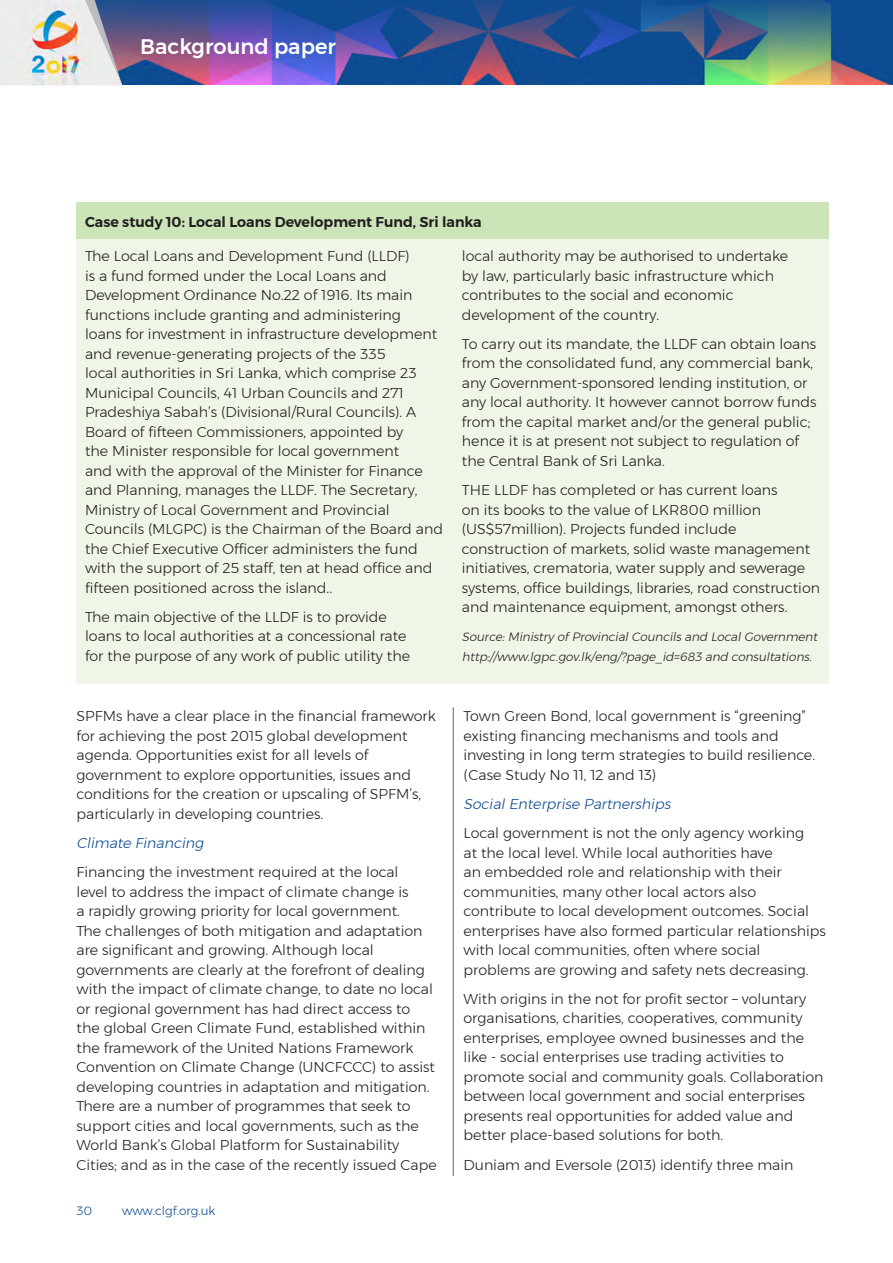
<style>
.page{position:relative;width:893px;height:1263px;background:#fff}
.page>*{position:absolute;margin:0;border:0;box-sizing:border-box;transform-origin:0 0}
.t1{font:500 21px "Montserrat";color:#fff}
.Main_text{font:300 14.25px/19.5px "Montserrat";color:#231f20}
.Main_text-2{font:600 14.25px "Montserrat";color:#231f20}
.Subhead_4{font:italic 300 14.25px "Montserrat";color:#0f4c92}
.Main_text-3{font:italic 300 12px/19.5px "Montserrat";color:#231f20}
.t2{font:300 12px "Montserrat";color:#0f4c92}
</style>
<div class="page">
<img style="left:122px;top:0;width:771px;height:85px">
<img style="left:0;top:0;width:122px;height:85px">
<hr style="left:453px;top:707px;width:1px;height:469px;background:#4764a2">
<div style="left:77px;top:239px;width:752px;height:444px;background:#eff6e8"></div>
<div style="left:77px;top:202px;width:752px;height:37px;background:#cbe4b8"></div>
<h1 class="t1" style="left:140px;top:30px;width:197px">Background paper</h1>
<p class="Main_text-2" style="left:85px;top:211px;width:398px">Case study 10: Local Loans Development Fund, Sri lanka</p>
<p class="Main_text" style="left:85px;top:246px;width:359px">The Local Loans and Development Fund (LLDF)<br>is a fund formed under the Local Loans and Development Ordinance No.22 of 1916. Its main functions include granting and administering<br>loans for investment in infrastructure development and revenue-generating projects of the 335<br>local authorities in Sri Lanka, which comprise 23<br>Municipal Councils, 41 Urban Councils and 271<br>Pradeshiya Sabah’s (Divisional/Rural Councils). A Board of fifteen Commissioners, appointed by<br>the Minister responsible for local government<br>and with the approval of the Minister for Finance and Planning, manages the LLDF. The Secretary, Ministry of Local Government and Provincial Councils (MLGPC) is the Chairman of the Board and the Chief Executive Officer administers the fund with the support of 25 staff, ten at head office and fifteen positioned across the island..</p>
<p class="Main_text" style="left:85px;top:607px;width:327px">The main objective of the LLDF is to provide loans to local authorities at a concessional rate for the purpose of any work of public utility the</p>
<p class="Main_text" style="left:77px;top:706px;width:361px">SPFMs have a clear place in the financial framework for achieving the post 2015 global development agenda. Opportunities exist for all levels of government to explore opportunities, issues and conditions for the creation or upscaling of SPFM’s, particularly in developing countries.</p>
<p class="Subhead_4" style="left:77px;top:832px;width:132px">Climate Financing</p>
<p class="Main_text" style="left:77px;top:862px;width:362px">Financing the investment required at the local<br>level to address the impact of climate change is<br>a rapidly growing priority for local government.<br>The challenges of both mitigation and adaptation are significant and growing. Although local governments are clearly at the forefront of dealing with the impact of climate change, to date no local or regional government has had direct access to the global Green Climate Fund, established within the framework of the United Nations Framework Convention on Climate Change (UNCFCCC) to assist developing countries in adaptation and mitigation.<br>There are a number of programmes that seek to support cities and local governments, such as the World Bank’s Global Platform for Sustainability Cities; and as in the case of the recently issued Cape</p>
<p class="t2" style="left:77px;top:1202px;width:17px">30</p>
<p class="t2" style="left:122px;top:1202px;width:95px">www.clgf.org.uk</p>
<p class="Main_text" style="left:462px;top:246px;width:328px">local authority may be authorised to undertake by law, particularly basic infrastructure which contributes to the social and economic development of the country.</p>
<p class="Main_text" style="left:462px;top:334px;width:356px">To carry out its mandate, the LLDF can obtain loans from the consolidated fund, any commercial bank, any Government-sponsored lending institution, or any local authority. It however cannot borrow funds from the capital market and/or the general public; hence it is at present not subject to regulation of the Central Bank of Sri Lanka.</p>
<p class="Main_text" style="left:462px;top:480px;width:360px">THE LLDF has completed or has current loans<br>on its books to the value of LKR800 million (US$57million). Projects funded include construction of markets, solid waste management initiatives, crematoria, water supply and sewerage systems, office buildings, libraries, road construction and maintenance equipment, amongst others.</p>
<p class="Main_text-3" style="left:462px;top:627px;width:360px">Source:Ministry ofProvincialCouncilsand LocalGovernment http://www.lgpc.gov.lk/eng/?page_id=683 and consultations.</p>
<p class="Main_text" style="left:463px;top:706px;width:353px">Town Green Bond, local government is “greening” existing financing mechanisms and tools and investing in long term strategies to build resilience. (Case Study No 11, 12 and 13)</p>
<p class="Subhead_4" style="left:463px;top:793px;width:212px">SocialEnterprise Partnerships</p>
<p class="Main_text" style="left:463px;top:823px;width:364px">Local government is not the only agency working<br>at the local level. While local authorities have<br>an embedded role and relationship with their communities, many other local actors also contribute to local development outcomes. Social enterprises have also formed particular relationships with local communities, often where social problems are growing and safety nets decreasing.</p>
<p class="Main_text" style="left:463px;top:989px;width:361px">With origins in the not for profit sector – voluntary organisations, charities, cooperatives, community enterprises, employee owned businesses and the like - social enterprises use trading activities to promote social and community goals. Collaboration between local government and social enterprises presents real opportunities for added value and better place-based solutions for both.</p>
<p class="Main_text" style="left:463px;top:1154px;width:331px">Duniam and Eversole (2013) identify three main</p>
</div>
